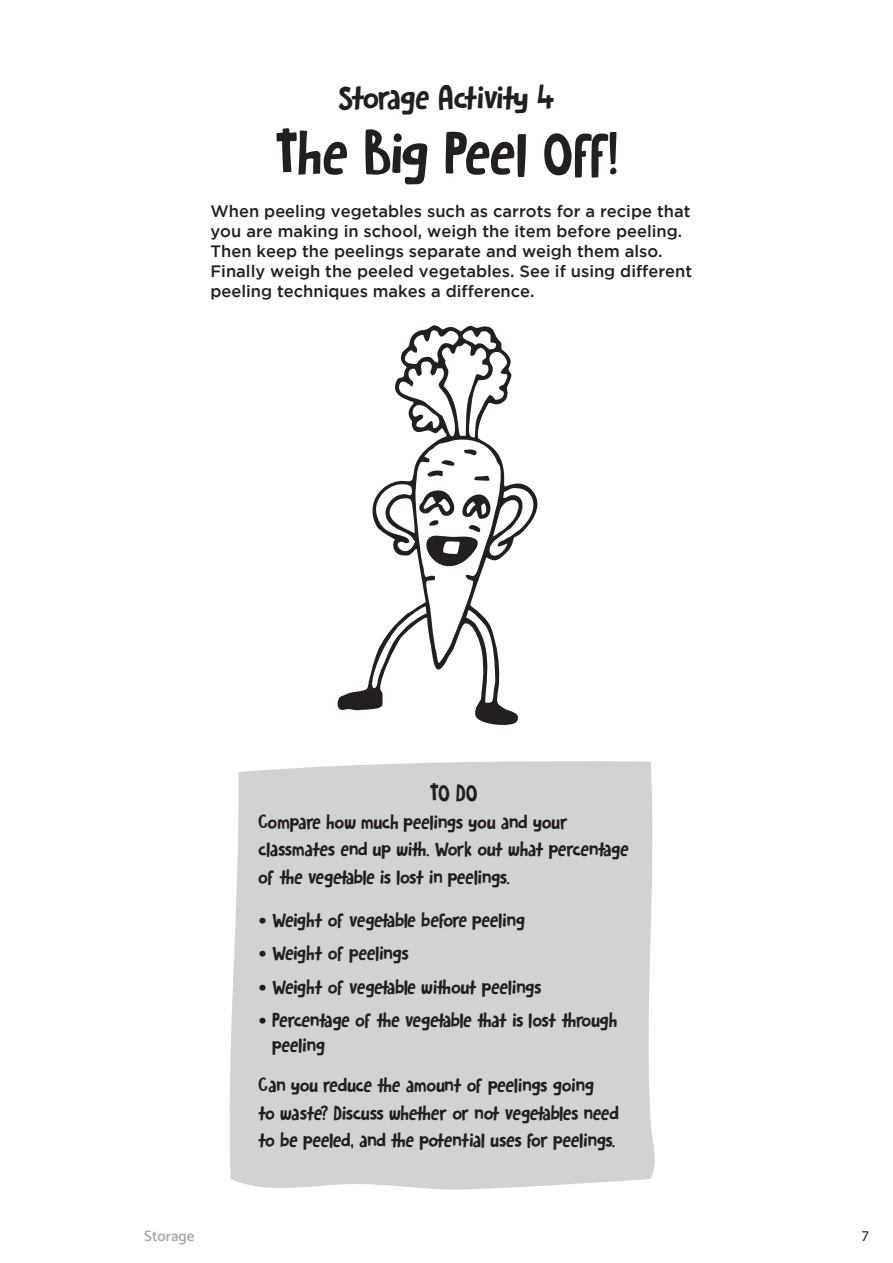
<style>
.page{position:relative;width:893px;height:1263px;background:#fff}
.page>*{position:absolute;margin:0;border:0;box-sizing:border-box;transform-origin:0 0}
.t1{font:54px "DK Hobgoblin";letter-spacing:-.03em;color:#231f20}
.t2{font:30px "DK Hobgoblin";letter-spacing:-.05em;color:#231f20}
.t3{font:21px "DK Hobgoblin";color:#231f20}
.t4{font:18px/27.6px "DK Hobgoblin";letter-spacing:-.025em;color:#231f20}
.t5{font:500 16.5px/19.8px "Gotham";color:#231f20}
.t6{font:15px "Mosk Semi Bold 600";color:#a8a9ad}
.t7{font:15px "Myriad Pro";color:#231f20}
.s1{font-family:"Gotham";font-weight:900}
</style>
<div class="page">
<div style="left:229px;top:761px;width:426px;height:429px;background:#d1d2d4"></div>
<svg style="left:337px;top:325px;width:201px;height:400px"></svg>
<p class="t2" style="left:338px;top:76px;width:218px">Storage Activity 4</p>
<p class="t1" style="left:275px;top:115px;width:345px">The Big Peel Off!</p>
<p class="t5" style="left:210px;top:201px;width:481px">When peeling vegetables such as carrots for a recipe that</p>
<p class="t5" style="left:210px;top:221px;width:473px">you are making in school, weigh the item before peeling.</p>
<p class="t5" style="left:210px;top:241px;width:454px">Then keep the peelings separate and weigh them also.</p>
<p class="t5" style="left:210px;top:261px;width:483px">Finally weigh the peeled vegetables. See if using different peeling techniques makes a difference.</p>
<p class="t3" style="left:430px;top:778px;width:49px">TO DO</p>
<p class="t4" style="left:258px;top:807px;width:311px">Compare how much peelings you and your</p>
<p class="t4" style="left:258px;top:835px;width:372px">classmates end up with. Work out what percentage of the vegetable is lost in peelings.</p>
<p class="t4" style="left:258px;top:905px;width:268px"><span class="s1">•</span> Weight of vegetable before peeling</p>
<p class="t4" style="left:258px;top:938px;width:152px"><span class="s1">•</span> Weight of peelings</p>
<p class="t4" style="left:258px;top:972px;width:285px"><span class="s1">•</span> Weight of vegetable without peelings</p>
<p class="t4" style="left:272px;top:1007px;width:347px;line-height:24.6px;text-indent:-14px"><span class="s1">•</span> Percentage of the vegetable that is lost through peeling</p>
<p class="t4" style="left:258px;top:1070px;width:337px">Can you reduce the amount of peelings going</p>
<p class="t4" style="left:258px;top:1098px;width:362px">to waste? Discuss whether or not vegetables need</p>
<p class="t4" style="left:258px;top:1126px;width:359px">to be peeled, and the potential uses for peelings.</p>
<p class="t6" style="left:144px;top:1227px;width:52px">Storage</p>
<p class="t7" style="left:861px;top:1227px;width:9px">7</p>
</div>
